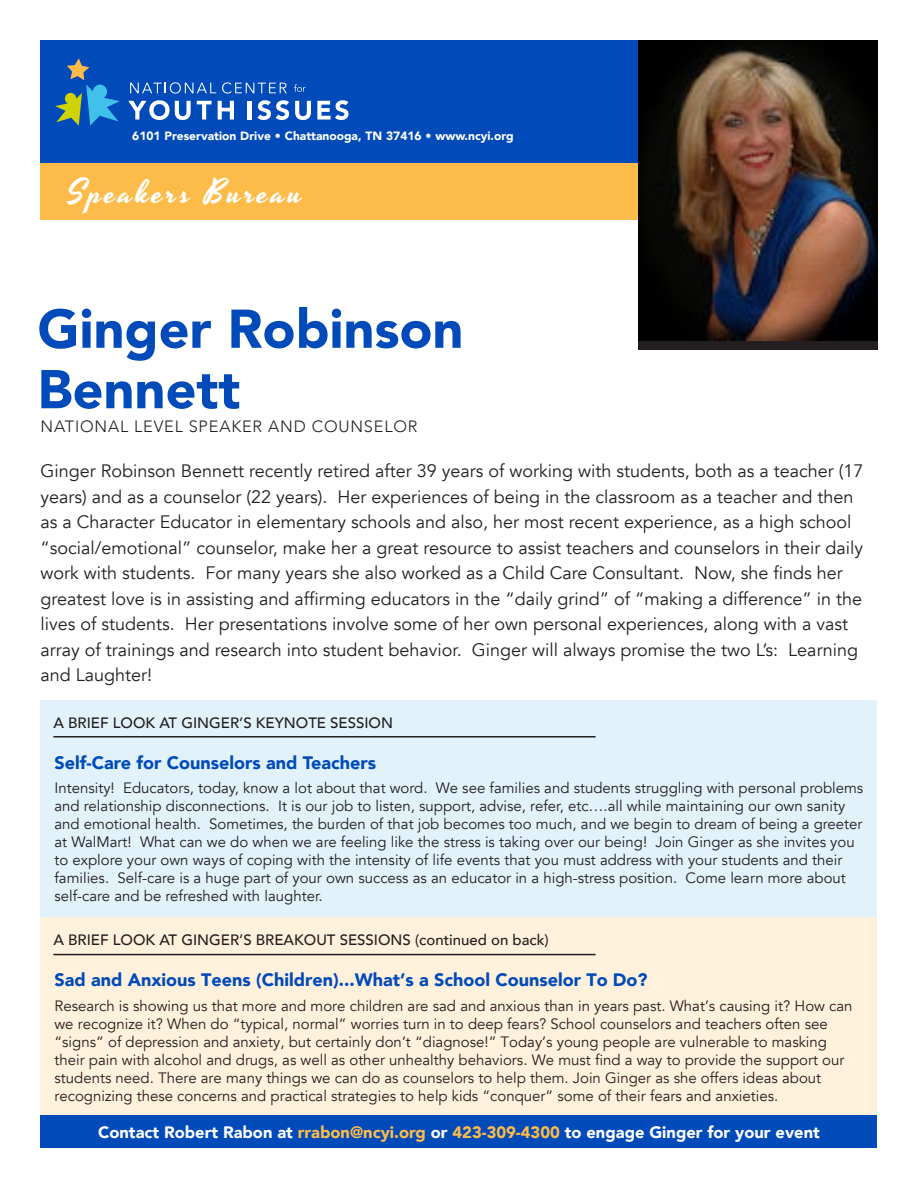
<style>
.page{position:relative;width:918px;height:1188px;background:#fff}
.page>*{position:absolute;margin:0;border:0;box-sizing:border-box;transform-origin:0 0}
.t1{font:900 54px/60.4px "Avenir";color:#004aba}
.t2{font:33px "Yesteryear";letter-spacing:.1em;color:#fff}
.t3{font:18px/25.5px "Avenir";color:#231f20}
.t4{font:900 18px "Avenir";color:#004aba}
.t5{font:900 16.5px "Avenir";color:#fff}
.t6{font:300 16.35px "Avenir";letter-spacing:.05em;color:#231f20}
.t7{font:15px/18px "Avenir";color:#231f20}
.t8{font:500 15px "Avenir";color:#231f20}
.author_n{font:900 12px "Avenir";color:#fff}
.s1{color:#fdbc4a}
</style>
<div class="page">
<div style="left:40px;top:700px;width:838px;height:222px;background:#e2f2fb"></div>
<div style="left:40px;top:917px;width:838px;height:201px;background:#fff1db"></div>
<hr style="left:53px;top:736px;width:543px;height:2px;background:#231f20">
<hr style="left:53px;top:954px;width:543px;height:1px;background:#231f20">
<div style="left:40px;top:40px;width:707px;height:141px;background:#004aba"></div>
<div style="left:40px;top:164px;width:780px;height:56px;background:#fdbc4a"></div>
<svg style="left:55px;top:58px;width:65px;height:68px"></svg>
<svg style="left:128px;top:100px;width:63px;height:20px"></svg>
<svg style="left:197px;top:101px;width:15px;height:19px"></svg>
<svg style="left:218px;top:101px;width:16px;height:19px"></svg>
<div style="left:247px;top:101px;width:5px;height:19px;background:#fff"></div>
<svg style="left:257px;top:100px;width:32px;height:20px"></svg>
<svg style="left:295px;top:101px;width:16px;height:19px"></svg>
<svg style="left:317px;top:100px;width:32px;height:20px"></svg>
<svg style="left:130px;top:82px;width:86px;height:12px"></svg>
<svg style="left:222px;top:82px;width:65px;height:12px"></svg>
<svg style="left:294px;top:84px;width:12px;height:8px"></svg>
<div style="left:638px;top:40px;width:240px;height:310px;background:#231f20"></div>
<img style="left:638px;top:40px;width:240px;height:301px">
<div style="left:40px;top:1115px;width:838px;height:33px;background:#004aba"></div>
<p class="author_n" style="left:132px;top:126px;width:383px">6101 Preservation Drive • Chattanooga, TN 37416 • www.ncyi.org</p>
<p class="t2" style="left:68px;top:170px;width:236px">Speakers Bureau</p>
<p class="t1" style="left:38px;top:297px;width:427px">Ginger Robinson<br>Bennett</p>
<p class="t6" style="left:40px;top:416px;width:379px">NATIONAL LEVEL SPEAKER AND COUNSELOR</p>
<p class="t3" style="left:40px;top:458px;width:824px">Ginger Robinson Bennett recently retired after 39 years of working with students, both as a teacher (17 years) and as a counselor (22 years). Her experiences of being in the classroom as a teacher and then as a Character Educator in elementary schools and also, her most recent experience, as a high school “social/emotional” counselor, make her a great resource to assist teachers and counselors in their daily work with students. For many years she also worked as a Child Care Consultant. Now, she finds her greatest love is in assisting and affirming educators in the “daily grind” of “making a difference” in the lives of students. Her presentations involve some of her own personal experiences, along with a vast array of trainings and research into student behavior. Ginger will always promise the two L’s: Learning and Laughter!</p>
<p class="t8" style="left:53px;top:709px;width:341px">A BRIEF LOOK AT GINGER’S KEYNOTE SESSION</p>
<p class="t4" style="left:54px;top:747px;width:323px">Self-Care for Counselors and Teachers</p>
<p class="t7" style="left:54px;top:779px;width:810px">Intensity! Educators, today, know a lot about that word. We see families and students struggling with personal problems and relationship disconnections. It is our job to listen, support, advise, refer, etc….all while maintaining our own sanity and emotional health. Sometimes, the burden of that job becomes too much, and we begin to dream of being a greeter at WalMart! What can we do when we are feeling like the stress is taking over our being! Join Ginger as she invites you to explore your own ways of coping with the intensity of life events that you must address with your students and their families. Self-care is a huge part of your own success as an educator in a high-stress position. Come learn more about self-care and be refreshed with laughter.</p>
<p class="t8" style="left:53px;top:927px;width:497px">A BRIEF LOOK AT GINGER’S BREAKOUT SESSIONS (continued on back)</p>
<p class="t4" style="left:54px;top:965px;width:595px">Sad and Anxious Teens (Children)...What’s a School Counselor To Do?</p>
<p class="t7" style="left:54px;top:997px;width:800px">Research is showing us that more and more children are sad and anxious than in years past. What’s causing it? How can we recognize it? When do “typical, normal” worries turn in to deep fears? School counselors and teachers often see “signs” of depression and anxiety, but certainly don’t “diagnose!” Today’s young people are vulnerable to masking their pain with alcohol and drugs, as well as other unhealthy behaviors. We must find a way to provide the support our students need. There are many things we can do as counselors to help them. Join Ginger as she offers ideas about recognizing these concerns and practical strategies to help kids “conquer” some of their fears and anxieties.</p>
<p class="t5" style="left:98px;top:1118px;width:723px">Contact Robert Rabon at <span class="s1">rrabon@ncyi.org</span> or <span class="s1">423-309-4300</span> to engage Ginger for your event</p>
</div>
